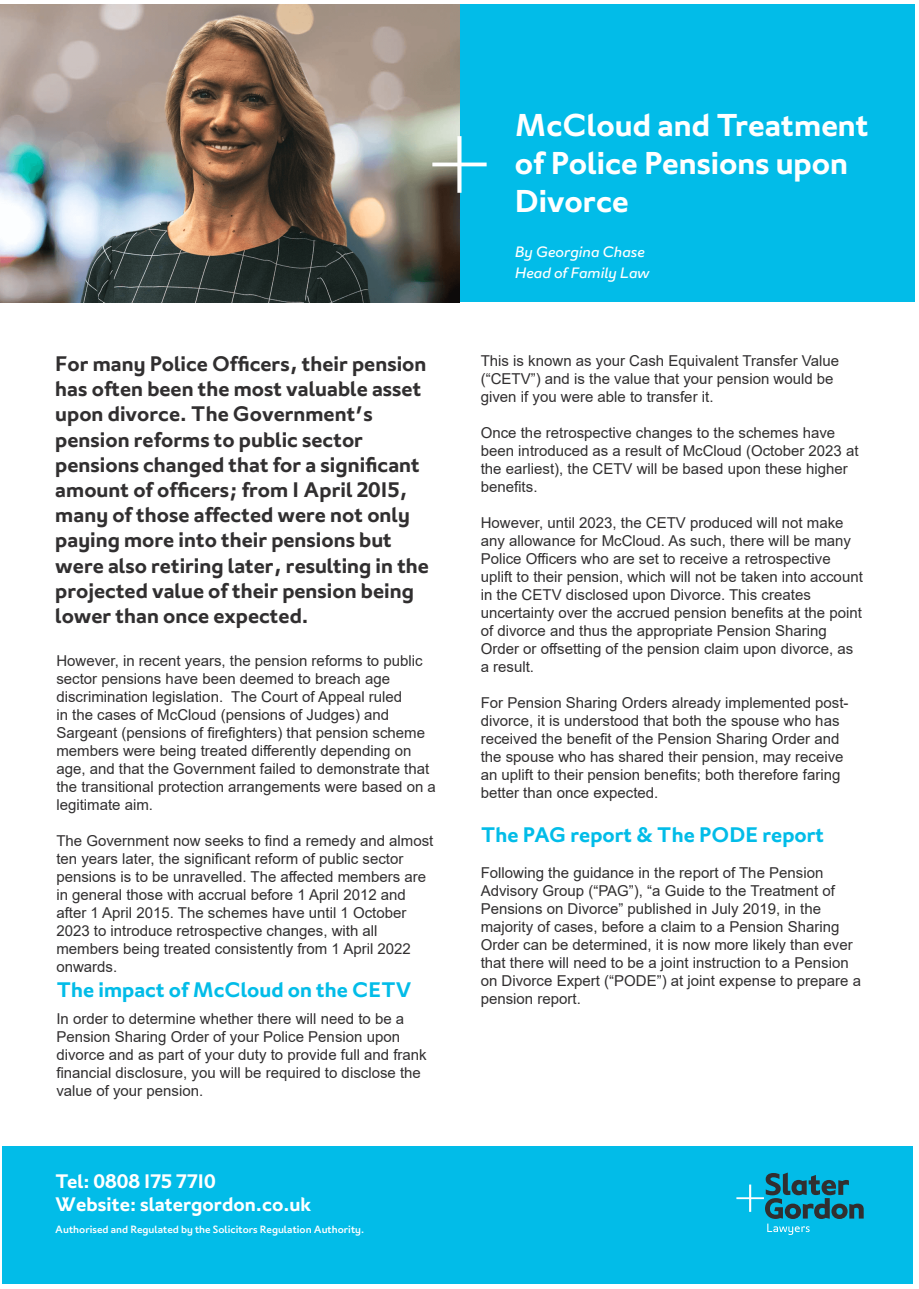
<style>
.page{position:relative;width:919px;height:1289px;background:#fff}
.page>*{position:absolute;margin:0;border:0;box-sizing:border-box;transform-origin:0 0}
.t1{font:600 31.5px/37.8px "London";color:#fff}
.t2{font:600 21px/25.2px "London";color:#312f30}
.t3{font:600 21px "London";color:#02bce8}
.t4{font:600 19.5px "London";color:#fff}
.t5{font:15px/18px "Arial";color:#312f30}
.t6{font:italic 15px/21px "London";color:#fff}
.t7{font:500 10.5px "London";color:#fff}
</style>
<div class="page">
<div style="left:6px;top:4px;width:908px;height:298px;background:#02bce8"></div>
<div style="left:2px;top:1146px;width:910px;height:137px;background:#02bce8"></div>
<svg style="left:736px;top:1172px;width:127px;height:62px"></svg>
<img style="left:0;top:4px;width:459px;height:298px">
<svg style="left:432px;top:136px;width:54px;height:57px"></svg>
<p class="t2" style="left:55px;top:351px;width:375px">For many Police Officers, their pension has often been the most valuable asset upon divorce. The Government’s pension reforms to public sector pensions changed that for a significant amount of officers; from 1 April 2015, many of those affected were not only paying more into their pensions but were also retiring later, resulting in the projected value of their pension being lower than once expected.</p>
<p class="t5" style="left:56px;top:651px;width:381px">However, in recent years, the pension reforms to public sector pensions have been deemed to breach age discrimination legislation. The Court of Appeal ruled<br>in the cases of McCloud (pensions of Judges) and Sargeant (pensions of firefighters) that pension scheme members were being treated differently depending on age, and that the Government failed to demonstrate that the transitional protection arrangements were based on a legitimate aim.</p>
<p class="t5" style="left:56px;top:831px;width:378px">The Government now seeks to find a remedy and almost ten years later, the significant reform of public sector pensions is to be unravelled. The affected members are in general those with accrual before 1 April 2012 and after 1 April 2015. The schemes have until 1 October 2023 to introduce retrospective changes, with all members being treated consistently from 1 April 2022 onwards.</p>
<p class="t3" style="left:56px;top:977px;width:357px">The impact of McCloud on the CETV</p>
<p class="t5" style="left:56px;top:1010px;width:372px">In order to determine whether there will need to be a Pension Sharing Order of your Police Pension upon divorce and as part of your duty to provide full and frank financial disclosure, you will be required to disclose the value of your pension.</p>
<p class="t4" style="left:55px;top:1168px;width:162px">Tel: 0808 175 7710</p>
<p class="t4" style="left:55px;top:1192px;width:258px">Website: slatergordon.co.uk</p>
<p class="t7" style="left:55px;top:1222px;width:310px">Authorised and Regulated by the Solicitors Regulation Authority.</p>
<p class="t1" style="left:514px;top:106px;width:355px">McCloud and Treatment of Police Pensions upon<br>Divorce</p>
<p class="t6" style="left:514px;top:241px;width:136px">By Georgina Chase<br>Head of Family Law</p>
<p class="t5" style="left:480px;top:352px;width:360px">This is known as your Cash Equivalent Transfer Value (“CETV”) and is the value that your pension would be given if you were able to transfer it.</p>
<p class="t5" style="left:480px;top:424px;width:379px">Once the retrospective changes to the schemes have been introduced as a result of McCloud (October 2023 at the earliest), the CETV will be based upon these higher benefits.</p>
<p class="t5" style="left:480px;top:514px;width:383px">However, until 2023, the CETV produced will not make any allowance for McCloud. As such, there will be many Police Officers who are set to receive a retrospective uplift to their pension, which will not be taken into account in the CETV disclosed upon Divorce. This creates uncertainty over the accrued pension benefits at the point of divorce and thus the appropriate Pension Sharing Order or offsetting of the pension claim upon divorce, as a result.</p>
<p class="t5" style="left:480px;top:694px;width:369px">For Pension Sharing Orders already implemented post&shy;divorce, it is understood that both the spouse who has received the benefit of the Pension Sharing Order and the spouse who has shared their pension, may receive an uplift to their pension benefits; both therefore faring better than once expected.</p>
<p class="t3" style="left:480px;top:821px;width:345px">The PAG report &amp; The PODE report</p>
<p class="t5" style="left:480px;top:863px;width:382px">Following the guidance in the report of The Pension Advisory Group (“PAG”), “a Guide to the Treatment of Pensions on Divorce” published in July 2019, in the majority of cases, before a claim to a Pension Sharing Order can be determined, it is now more likely than ever that there will need to be a joint instruction to a Pension on Divorce Expert (“PODE”) at joint expense to prepare a pension report.</p>
</div>
